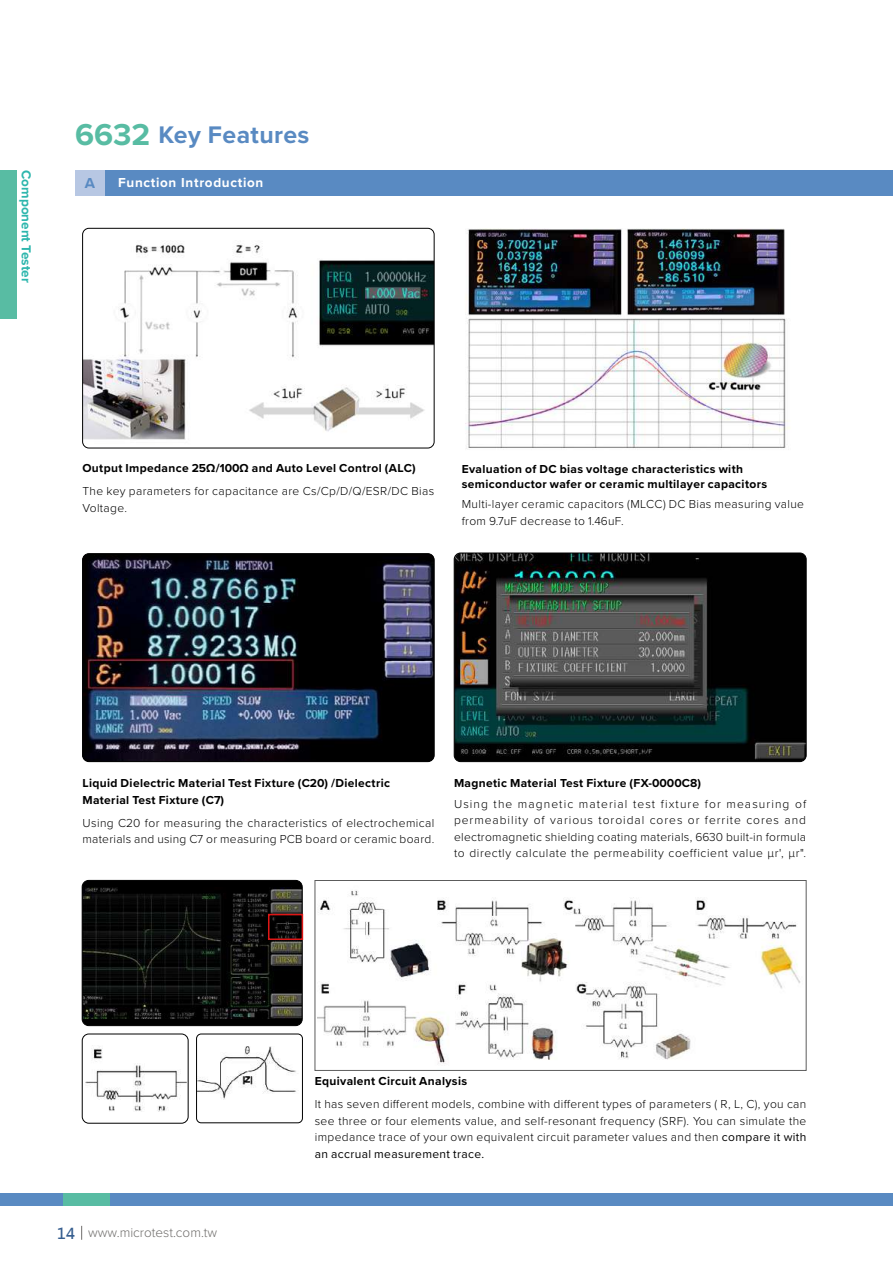
<style>
.page{position:relative;width:893px;height:1263px;background:#fff}
.page>*{position:absolute;margin:0;border:0;box-sizing:border-box;transform-origin:0 0}
.t1{font:700 24.9px "Proxima Nova";letter-spacing:.015em;color:#598ac2}
.t2{font:700 15px "Proxima Nova";color:#598ac2}
.t3{font:300 13.5px "Proxima Nova";color:#706e6c}
.t4{font:700 13.5px "Proxima Nova";letter-spacing:.05em;color:#fff}
.t5{font:700 13.5px "Proxima Nova";color:#2db6ad}
.t6{font:300 12px/16.5px "Proxima Nova";letter-spacing:.03em;color:#000}
.t7{font:700 12px/16.8px "Proxima Nova";letter-spacing:.03em;color:#000}
.s1{font-size:31.35px;color:#58bca3}
.s2{font-family:"Microsoft Jheng Hei";font-weight:700;font-size:15px;color:#365e8f}
.s3{font-weight:400}
</style>
<div class="page">
<div style="left:0;top:170px;width:17px;height:149px;background:#58bca3"></div>
<div style="left:0;top:1193px;width:893px;height:13px;background:#598ac2"></div>
<div style="left:64px;top:1193px;width:46px;height:13px;background:#58bca3"></div>
<svg style="left:81px;top:1226px;width:1px;height:14px"></svg>
<div style="left:93px;top:170px;width:800px;height:26px;background:#598ac2"></div>
<div style="left:75px;top:170px;width:30px;height:26px;background:#b7c7e3"></div>
<img style="left:84px;top:555px;width:350px;height:207px">
<div style="left:82px;top:553px;width:352px;height:209px;border:1px solid #000;border-radius:6px"></div>
<img style="left:84px;top:228px;width:350px;height:220px">
<div style="left:82px;top:228px;width:352px;height:220px;border:1px solid #000;border-radius:6px"></div>
<img style="left:465px;top:228px;width:325px;height:221px">
<img style="left:197px;top:1034px;width:105px;height:66px">
<div style="left:196px;top:1034px;width:107px;height:89px;border:1px solid #000;border-radius:5px"></div>
<img style="left:85px;top:1034px;width:103px;height:89px">
<div style="left:82px;top:1034px;width:106px;height:89px;border:1px solid #000;border-radius:7px"></div>
<div style="left:82px;top:880px;width:220px;height:146px;background:#000;border-radius:7px"></div>
<img style="left:84px;top:887px;width:216px;height:132px">
<div style="left:82px;top:880px;width:220px;height:146px;border:1px solid #000;border-radius:7px"></div>
<div style="left:268px;top:914px;width:35px;height:26px;border:2px solid #dd1716"></div>
<img style="left:454px;top:553px;width:352px;height:209px">
<div style="left:454px;top:553px;width:352px;height:209px;border:1px solid #000;border-radius:6px"></div>
<img style="left:318px;top:890px;width:482px;height:174px">
<h1 class="t1" style="left:75px;top:116px;width:236px"><span class="s1">6632</span> Key Features</h1>
<p class="t5" style="left:36px;top:170px;width:114px;rotate:90deg">Component Tester</p>
<p class="t2" style="left:85px;top:172px;width:12px">A</p>
<p class="t4" style="left:118px;top:173px;width:147px">Function Introduction</p>
<p class="t7" style="left:82px;top:460px;width:335px">Output Impedance 25Ω/100Ω and Auto Level Control (ALC)</p>
<p class="t6" style="left:82px;top:482px;width:353px">The key parameters for capacitance are Cs/Cp/D/Q/ESR/DC Bias<br>Voltage.</p>
<p class="t7" style="left:462px;top:461px;width:307px;line-height:15px">Evaluation of DC bias voltage characteristics with semiconductor wafer or ceramic multilayer capacitors</p>
<p class="t6" style="left:462px;top:495px;width:344px">Multi-layer ceramic capacitors (MLCC) DC Bias measuring value from 9.7uF decrease to 1.46uF.</p>
<p class="t7" style="left:82px;top:774px;width:309px">Liquid Dielectric Material Test Fixture (C20) /Dielectric<br>Material Test Fixture (C7)</p>
<p class="t6" style="left:82px;top:814px;width:354px">Using C20 for measuring the characteristics of electrochemical materials and using C7 or measuring PCB board or ceramic board.</p>
<p class="t7" style="left:454px;top:774px;width:248px">Magnetic Material Test Fixture (FX-0000C8)</p>
<p class="t6" style="left:454px;top:795px;width:354px;text-align:justify">Using the magnetic material test fixture for measuring of permeability of various toroidal cores or ferrite cores and electromagnetic shielding coating materials, 6630 built-in formula to directly calculate the permeability coefficient value μr', μr".</p>
<p class="t3" style="left:57px;top:1223px;width:161px"><span class="s2">14</span> www.microtest.com.tw</p>
<p class="t7" style="left:315px;top:1073px;width:154px">Equivalent Circuit Analysis</p>
<p class="t6" style="left:315px;top:1095px;width:493px;text-align:justify">It has seven different models, combine with different types of parameters ( R, L, C), you can see three or four elements value, and self-resonant frequency (SRF). You can simulate the impedance trace of your own equivalent circuit parameter values and then <span class="s3">compare it with an accrual measurement trace.</span></p>
</div>
